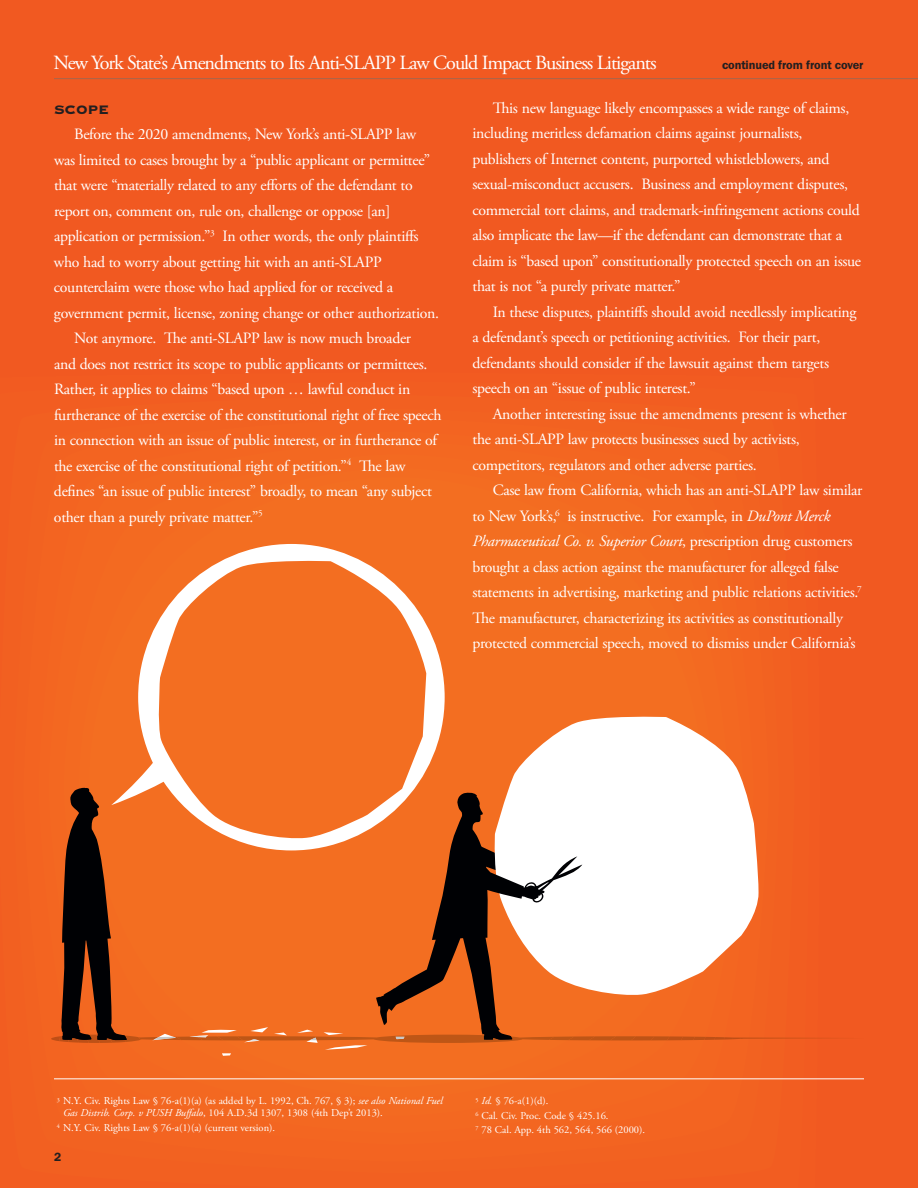
<style>
.page{position:relative;width:918px;height:1188px;background:#f15921}
.page>*{position:absolute;margin:0;border:0;box-sizing:border-box;transform-origin:0 0}
.t1{font:20.1px "Adobe Garamond Pro";letter-spacing:-.05em;color:#fff}
.t2{font:16.2px "Copperplate LT Thirty Three BC";letter-spacing:-.01em;color:#231f20}
.t3{font:15.75px/25.5px "Adobe Garamond Pro";letter-spacing:-.02em;color:#fff}
.t4{font:600 12.3px "Franklin Gothic Itc T";letter-spacing:-.01em;color:#231f20}
.t5{font:10.5px/14.4px "Adobe Garamond Pro";color:#fff}
.s1{font-style:italic}
</style>
<div class="page">
<div style="left:28px;top:422px;width:736px;height:734px;background:#f26221"></div>
<div style="left:33px;top:427px;width:726px;height:723px;background:#f26221"></div>
<div style="left:39px;top:431px;width:715px;height:714px;background:#f36421"></div>
<div style="left:44px;top:436px;width:704px;height:703px;background:#f36421"></div>
<div style="left:49px;top:441px;width:694px;height:692px;background:#f36421"></div>
<div style="left:54px;top:445px;width:684px;height:682px;background:#f36521"></div>
<div style="left:59px;top:450px;width:674px;height:672px;background:#f36621"></div>
<div style="left:64px;top:454px;width:664px;height:662px;background:#f36621"></div>
<div style="left:69px;top:459px;width:654px;height:651px;background:#f36821"></div>
<div style="left:74px;top:463px;width:644px;height:641px;background:#f36821"></div>
<div style="left:79px;top:468px;width:634px;height:631px;background:#f36821"></div>
<div style="left:84px;top:473px;width:624px;height:620px;background:#f36821"></div>
<div style="left:89px;top:477px;width:613px;height:610px;background:#f36a21"></div>
<div style="left:94px;top:482px;width:603px;height:599px;background:#f36e21"></div>
<svg style="left:111px;top:544px;width:334px;height:244px;background:#f4813f"></svg>
<svg style="left:493px;top:715px;width:266px;height:73px;background:#facbb2"></svg>
<svg style="left:51px;top:788px;width:785px;height:268px"></svg>
<hr style="left:54px;top:78px;width:864px;height:1px;background:#a4664e">
<hr style="left:54px;top:1078px;width:810px;height:1px;background:#fff">
<p class="t1" style="left:54px;top:54px;width:604px">New York State’s Amendments to Its Anti-SLAPP Law Could Impact Business Litigants</p>
<p class="t4" style="left:722px;top:60px;width:143px">continued from front cover</p>
<p class="t2" style="left:54px;top:99px;width:56px">SCOPE</p>
<p class="t3" style="left:74px;top:123px;width:343px">Before the 2020 amendments, New York’s anti-SLAPP law</p>
<p class="t3" style="left:54px;top:148px;width:378px">was limited to cases brought by a “public applicant or permittee”</p>
<p class="t3" style="left:54px;top:174px;width:360px">that were “materially related to any efforts of the defendant to</p>
<p class="t3" style="left:54px;top:199px;width:338px">report on, comment on, rule on, challenge or oppose [an]</p>
<p class="t3" style="left:54px;top:225px;width:366px">application or permission.”<sup>3</sup> In other words, the only plaintiffs</p>
<p class="t3" style="left:54px;top:250px;width:329px">who had to worry about getting hit with an anti-SLAPP</p>
<p class="t3" style="left:54px;top:276px;width:341px">counterclaim were those who had applied for or received a</p>
<p class="t3" style="left:54px;top:301px;width:387px">government permit, license, zoning change or other authorization.</p>
<p class="t3" style="left:74px;top:327px;width:338px">Not anymore. The anti-SLAPP law is now much broader</p>
<p class="t3" style="left:54px;top:352px;width:375px">and does not restrict its scope to public applicants or permittees.</p>
<p class="t3" style="left:54px;top:378px;width:358px">Rather, it applies to claims “based upon … lawful conduct in</p>
<p class="t3" style="left:54px;top:403px;width:389px">furtherance of the exercise of the constitutional right of free speech</p>
<p class="t3" style="left:54px;top:429px;width:385px">in connection with an issue of public interest, or in furtherance of</p>
<p class="t3" style="left:54px;top:454px;width:353px">the exercise of the constitutional right of petition.”<sup>4</sup> The law</p>
<p class="t3" style="left:54px;top:480px;width:380px">defines “an issue of public interest” broadly, to mean “any subject</p>
<p class="t3" style="left:54px;top:505px;width:210px">other than a purely private matter.”<sup>5</sup></p>
<p class="t3" style="left:472px;top:96px;width:390px;text-indent:20px">This new language likely encompasses a wide range of claims, including meritless defamation claims against journalists, publishers of Internet content, purported whistleblowers, and sexual-misconduct accusers. Business and employment disputes, commercial tort claims, and trademark-infringement actions could also implicate the law—if the defendant can demonstrate that a claim is “based upon” constitutionally protected speech on an issue that is not “a purely private matter.”</p>
<p class="t3" style="left:472px;top:300px;width:385px;text-indent:20px">In these disputes, plaintiffs should avoid needlessly implicating a defendant’s speech or petitioning activities. For their part, defendants should consider if the lawsuit against them targets speech on an “issue of public interest.”</p>
<p class="t3" style="left:472px;top:402px;width:376px;text-indent:20px">Another interesting issue the amendments present is whether the anti-SLAPP law protects businesses sued by activists, competitors, regulators and other adverse parties.</p>
<p class="t3" style="left:472px;top:479px;width:391px;text-indent:20px">Case law from California, which has an anti-SLAPP law similar to New York’s,<sup>6</sup> is instructive. For example, in <span class="s1">DuPont Merck Pharmaceutical Co. v. Superior Court</span>, prescription drug customers brought a class action against the manufacturer for alleged false statements in advertising, marketing and public relations activities.<sup>7<br></sup>The manufacturer, characterizing its activities as constitutionally protected commercial speech, moved to dismiss under California’s</p>
<p class="t5" style="left:63px;top:1096px;width:381px;line-height:12px;text-indent:-6px"><sup>3</sup> N.Y. Civ. Rights Law § 76-a(1)(a) (as added by L. 1992, Ch. 767, § 3); <span class="s1">see also National Fuel<br>Gas Distrib. Corp. v PUSH Buffalo</span>, 104 A.D.3d 1307, 1308 (4th Dep’t 2013).</p>
<p class="t5" style="left:57px;top:1121px;width:220px"><sup>4</sup> N.Y. Civ. Rights Law § 76-a(1)(a) (current version).</p>
<p class="t4" style="left:54px;top:1152px;width:9px">2</p>
<p class="t5" style="left:475px;top:1094px;width:171px"><sup>5</sup> <span class="s1">Id.</span> § 76-a(1)(d).<br><sup>6</sup> Cal. Civ. Proc. Code § 425.16.<br><sup>7</sup> 78 Cal. App. 4th 562, 564, 566 (2000).</p>
</div>
